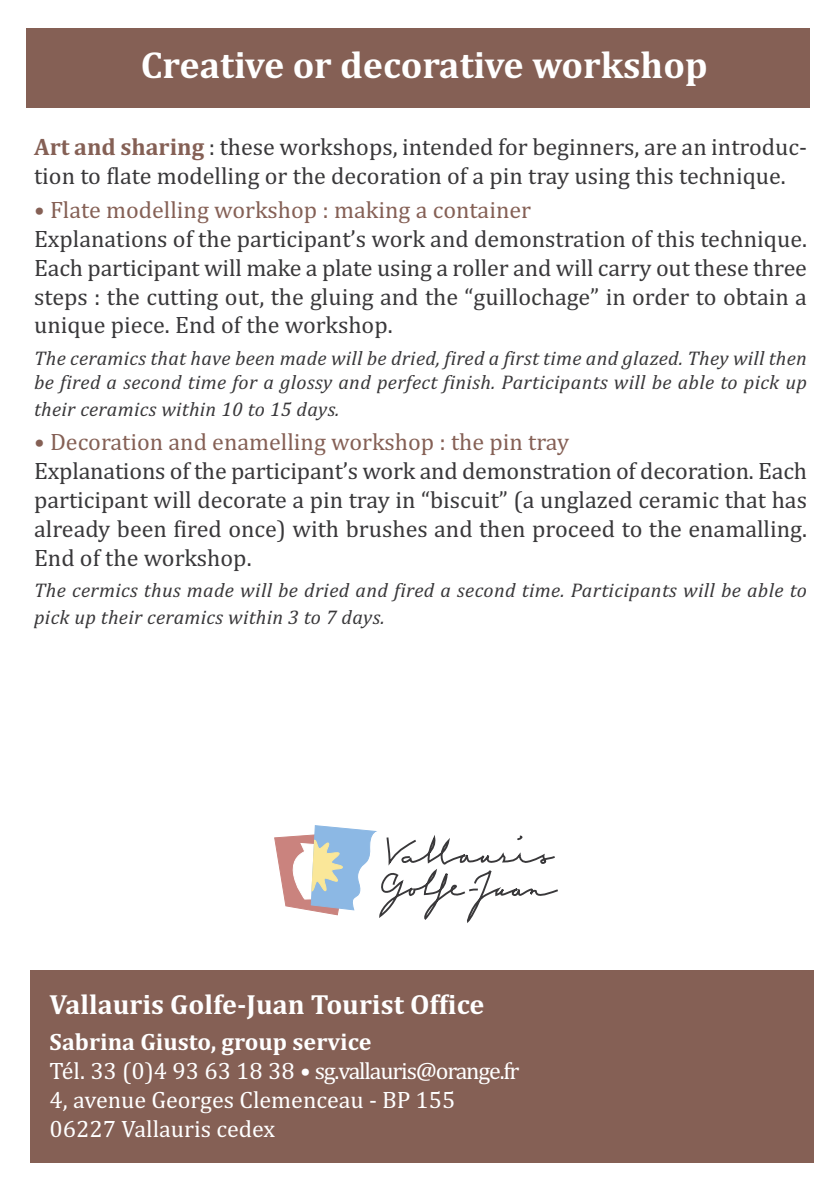
<style>
.page{position:relative;width:840px;height:1191px;background:#fff}
.page>*{position:absolute;margin:0;border:0;box-sizing:border-box;transform-origin:0 0}
.t1{font:700 38px "Cambria";color:#fff}
.t2{font:700 28px "Cambria";color:#fff}
.t3{font:24px/28.8px "Cambria";color:#39383a;text-align:justify}
.t4{font:24px/28.8px "Cambria";color:#fff}
.t5{font:24px "Cambria";color:#856055}
.t6{font:700 24px "Cambria";color:#fff}
.t7{font:italic 20px/24px "Cambria";letter-spacing:.015em;color:#39383a}
.s1{font-weight:700;color:#856055}
</style>
<div class="page">
<div style="left:26px;top:28px;width:782px;height:80px;background:#856055"></div>
<div style="left:31px;top:969px;width:782px;height:193px;background:#856055"></div>
<svg style="left:274px;top:825px;width:284px;height:98px"></svg>
<h1 class="t1" style="left:141px;top:43px;width:568px">Creative or decorative workshop</h1>
<p class="t3" style="left:34px;top:132px;width:774px"><span class="s1">Art and sharing</span> : these workshops, intended for beginners, are an introduc&shy;tion to flate modelling or the decoration of a pin tray using this technique.</p>
<p class="t5" style="left:34px;top:196px;width:498px">• Flate modelling workshop : making a container</p>
<p class="t3" style="left:34px;top:224px;width:774px">Explanations of the participant’s work and demonstration of this technique.<br>Each participant will make a plate using a roller and will carry out these three steps : the cutting out, the gluing and the “guillochage” in order to obtain a unique piece. End of the workshop.</p>
<p class="t7" style="left:34px;top:346px;width:774px">The ceramics that have been made will be dried, fired a first time and glazed. They will then be fired a second time for a glossy and perfect finish. Participants will be able to pick up</p>
<p class="t7" style="left:34px;top:397px;width:307px">their ceramics within 10 to 15 days.</p>
<p class="t5" style="left:34px;top:428px;width:536px">• Decoration and enamelling workshop : the pin tray</p>
<p class="t3" style="left:34px;top:456px;width:774px">Explanations of the participant’s work and demonstration of decoration. Each participant will decorate a pin tray in “biscuit” (a unglazed ceramic that has already been fired once) with brushes and then proceed to the enamalling.<br>End of the workshop.</p>
<p class="t7" style="left:34px;top:576px;width:774px;line-height:27.2px">The cermics thus made will be dried and fired a second time. Participants will be able to pick up their ceramics within 3 to 7 days.</p>
<p class="t2" style="left:50px;top:988px;width:436px">Vallauris Golfe-Juan Tourist Office</p>
<p class="t6" style="left:50px;top:1028px;width:323px">Sabrina Giusto, group service</p>
<p class="t4" style="left:50px;top:1056px;width:471px">Tél. 33 (0)4 93 63 18 38 • sg.vallauris@orange.fr<br>4, avenue Georges Clemenceau - BP 155<br>06227 Vallauris cedex</p>
</div>
